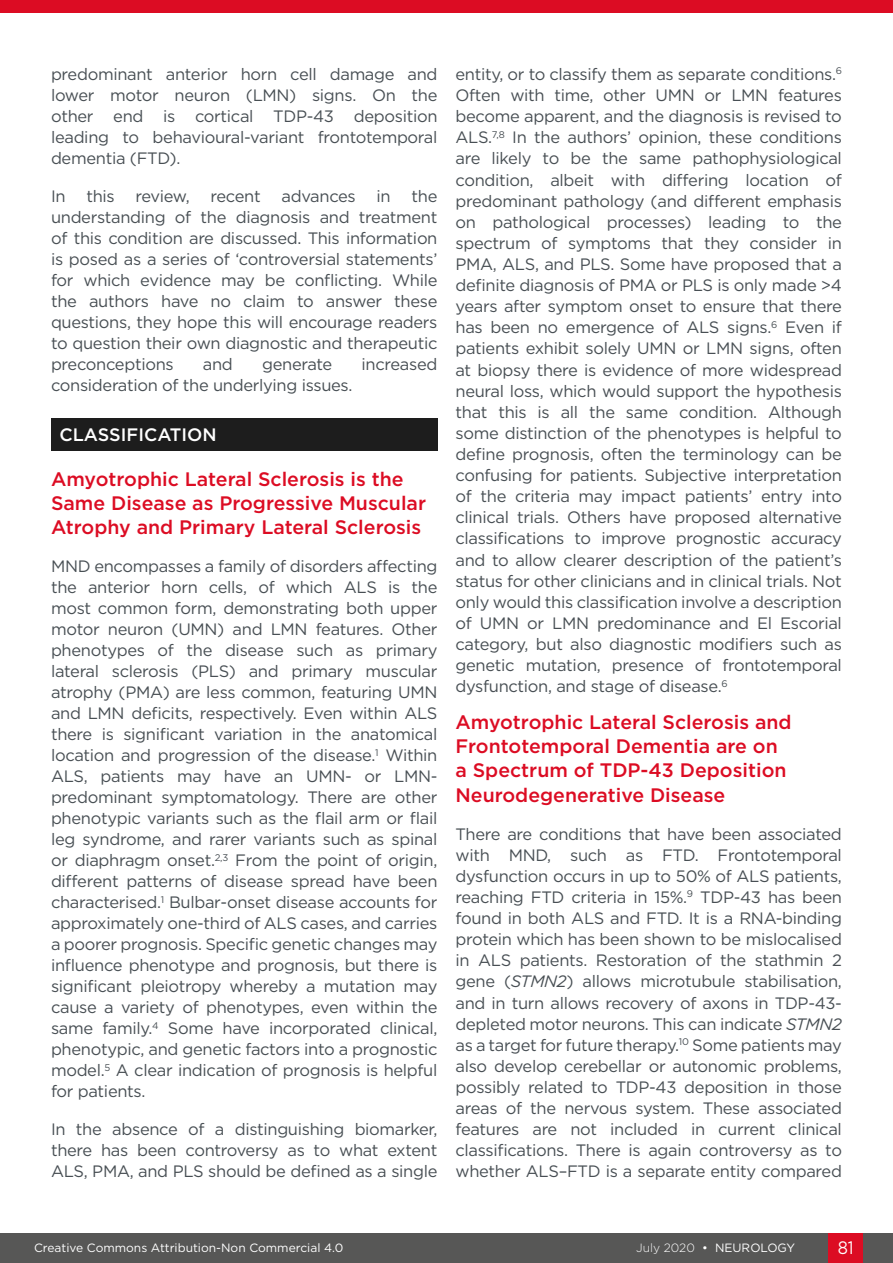
<style>
.page{position:relative;width:893px;height:1263px;background:#fff}
.page>*{position:absolute;margin:0;border:0;box-sizing:border-box;transform-origin:0 0}
.H2__Heading_2{font:500 19.5px/24.2px "Gotham";color:#dc0c23}
.H1__Heading_1{font:500 18px "Gotham";color:#fff}
.t1{font:18px "Gotham";color:#fff;scale:.9 1}
.Body_Text{font:16.5px/21.1px "Gotham";letter-spacing:-.02em;color:#484f54;text-align:justify}
.t2{font:12px "Gotham";color:#fff}
.s1{font-style:italic}
.s2{font-weight:300}
</style>
<div class="page">
<div style="left:0;top:1233px;width:893px;height:30px;background:#575756"></div>
<div style="left:829px;top:1233px;width:34px;height:30px;background:#dc0c23"></div>
<div style="left:0;top:0;width:893px;height:13px;background:#dc0c23"></div>
<div style="left:51px;top:418px;width:386px;height:33px;background:#1d1d1d"></div>
<p class="Body_Text" style="left:51px;top:63px;width:388px">predominant anterior horn cell damage and lower motor neuron (LMN) signs. On the other end is cortical TDP-43 deposition leading to behavioural-variant frontotemporal dementia (FTD).</p>
<p class="Body_Text" style="left:51px;top:185px;width:16px">In</p>
<p class="Body_Text" style="left:86px;top:185px;width:30px">this</p>
<p class="Body_Text" style="left:136px;top:185px;width:56px">review,</p>
<p class="Body_Text" style="left:210px;top:185px;width:52px">recent</p>
<p class="Body_Text" style="left:281px;top:185px;width:76px">advances</p>
<p class="Body_Text" style="left:377px;top:185px;width:16px">in</p>
<p class="Body_Text" style="left:51px;top:185px;width:388px;text-indent:360px">the understanding of the diagnosis and treatment of this condition are discussed. This information is posed as a series of ‘controversial statements’ for which evidence may be conflicting. While the authors have no claim to answer these questions, they hope this will encourage readers to question their own diagnostic and therapeutic preconceptions</p>
<p class="Body_Text" style="left:203px;top:353px;width:32px">and</p>
<p class="Body_Text" style="left:262px;top:353px;width:72px">generate</p>
<p class="Body_Text" style="left:362px;top:353px;width:77px">increased</p>
<p class="Body_Text" style="left:51px;top:374px;width:303px">consideration of the underlying issues.</p>
<p class="H1__Heading_1" style="left:60px;top:423px;width:159px">CLASSIFICATION</p>
<p class="H2__Heading_2" style="left:51px;top:467px;width:377px">Amyotrophic Lateral Sclerosis is the<br>Same Disease as Progressive Muscular<br>Atrophy and Primary Lateral Sclerosis</p>
<p class="Body_Text" style="left:51px;top:555px;width:388px">MND encompasses a family of disorders affecting the anterior horn cells, of which ALS is the most common form, demonstrating both upper motor neuron (UMN) and LMN features. Other phenotypes of the disease such as primary lateral sclerosis (PLS) and primary muscular atrophy (PMA) are less common, featuring UMN and LMN deficits, respectively. Even within ALS there is significant variation in the anatomical location and progression of the disease.<sup>1</sup> Within ALS, patients may have an UMN- or LMN&shy;predominant symptomatology. There are other phenotypic variants such as the flail arm or flail leg syndrome, and rarer variants such as spinal or diaphragm onset.<sup>2,3</sup> From the point of origin, different patterns of disease spread have been characterised.<sup>1</sup> Bulbar-onset disease accounts for approximately one-third of ALS cases, and carries a poorer prognosis. Specific genetic changes may influence phenotype and prognosis, but there is significant pleiotropy whereby a mutation may cause a variety of phenotypes, even within the same family.<sup>4</sup> Some have incorporated clinical, phenotypic, and genetic factors into a prognostic model.<sup>5</sup> A clear indication of prognosis is helpful for patients.</p>
<p class="Body_Text" style="left:51px;top:1119px;width:388px">In the absence of a distinguishing biomarker, there has been controversy as to what extent ALS, PMA, and PLS should be defined as a single</p>
<p class="Body_Text" style="left:455px;top:63px;width:388px">entity, or to classify them as separate conditions.<sup>6<br></sup>Often with time, other UMN or LMN features become apparent, and the diagnosis is revised to ALS.<sup>7,8</sup> In the authors’ opinion, these conditions are likely to be the same pathophysiological condition, albeit with differing location of predominant pathology (and different emphasis on pathological processes) leading to the spectrum of symptoms that they consider in PMA, ALS, and PLS. Some have proposed that a definite diagnosis of PMA or PLS is only made &gt;4 years after symptom onset to ensure that there has been no emergence of ALS signs.<sup>6</sup> Even if patients exhibit solely UMN or LMN signs, often at biopsy there is evidence of more widespread neural loss, which would support the hypothesis that this is all the same condition. Although some distinction of the phenotypes is helpful to define prognosis, often the terminology can be confusing for patients. Subjective interpretation of the criteria may impact patients’ entry into clinical trials. Others have proposed alternative classifications to improve prognostic accuracy and to allow clearer description of the patient’s status for other clinicians and in clinical trials. Not only would this classification involve a description of UMN or LMN predominance and El Escorial category, but also diagnostic modifiers such as genetic mutation, presence of frontotemporal dysfunction, and stage of disease.<sup>6</sup></p>
<p class="H2__Heading_2" style="left:455px;top:710px;width:338px">Amyotrophic Lateral Sclerosis and<br>Frontotemporal Dementia are on a Spectrum of TDP-43 Deposition<br>Neurodegenerative Disease</p>
<p class="Body_Text" style="left:455px;top:823px;width:388px">There are conditions that have been associated with MND, such as FTD. Frontotemporal dysfunction occurs in up to 50% of ALS patients, reaching FTD criteria in 15%.<sup>9</sup> TDP-43 has been found in both ALS and FTD. It is a RNA-binding protein which has been shown to be mislocalised in ALS patients. Restoration of the stathmin 2 gene (<span class="s1">STMN2</span>) allows microtubule stabilisation, and in turn allows recovery of axons in TDP-43- depleted motor neurons. This can indicate <span class="s1">STMN2 </span>as a target for future therapy.<sup>10</sup> Some patients may also develop cerebellar or autonomic problems, possibly related to TDP-43 deposition in those areas of the nervous system. These associated features are not included in current clinical classifications. There is again controversy as to whether ALS–FTD is a separate entity compared</p>
<p class="t2" style="left:34px;top:1240px;width:311px">Creative Commons Attribution-Non Commercial 4.0</p>
<p class="t2" style="left:636px;top:1240px;width:160px"><span class="s2">July 2020</span> • NEUROLOGY</p>
<p class="t1" style="left:838px;top:1236px;width:19px">81</p>
</div>
